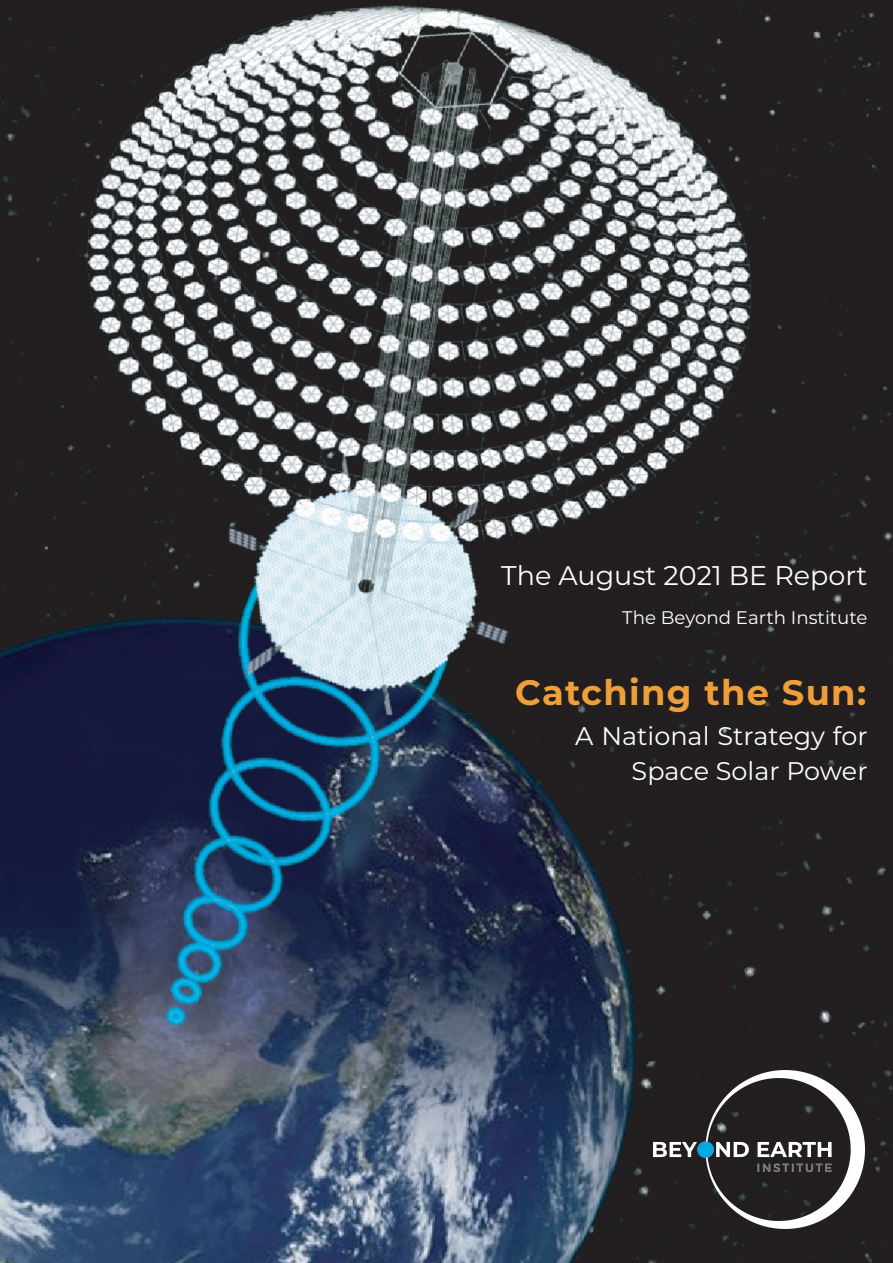
<style>
.page{position:relative;width:893px;height:1263px;background:#fff}
.page>*{position:absolute;margin:0;border:0;box-sizing:border-box;transform-origin:0 0}
.t1{font:700 35.25px "Montserrat";letter-spacing:.04em;color:#ee9f3b}
.t2{font:27px "Montserrat";color:#fff}
.t3{font:25.5px/35.2px "Montserrat";color:#fff;text-align:right}
.t4{font:18.15px "Montserrat";color:#fff}
</style>
<div class="page">
<img style="left:0;top:0;width:893px;height:1263px">
<img style="left:654px;top:1070px;width:210px;height:159px">
<p class="t2" style="left:501px;top:557px;width:368px">The August 2021 BE Report</p>
<p class="t4" style="left:622px;top:605px;width:247px">The Beyond Earth Institute</p>
<h1 class="t1" style="left:515px;top:667px;width:353px">Catching the Sun:</h1>
<p class="t3" style="left:575px;top:718px;width:294px">A National Strategy for<br>Space Solar Power</p>
</div>
